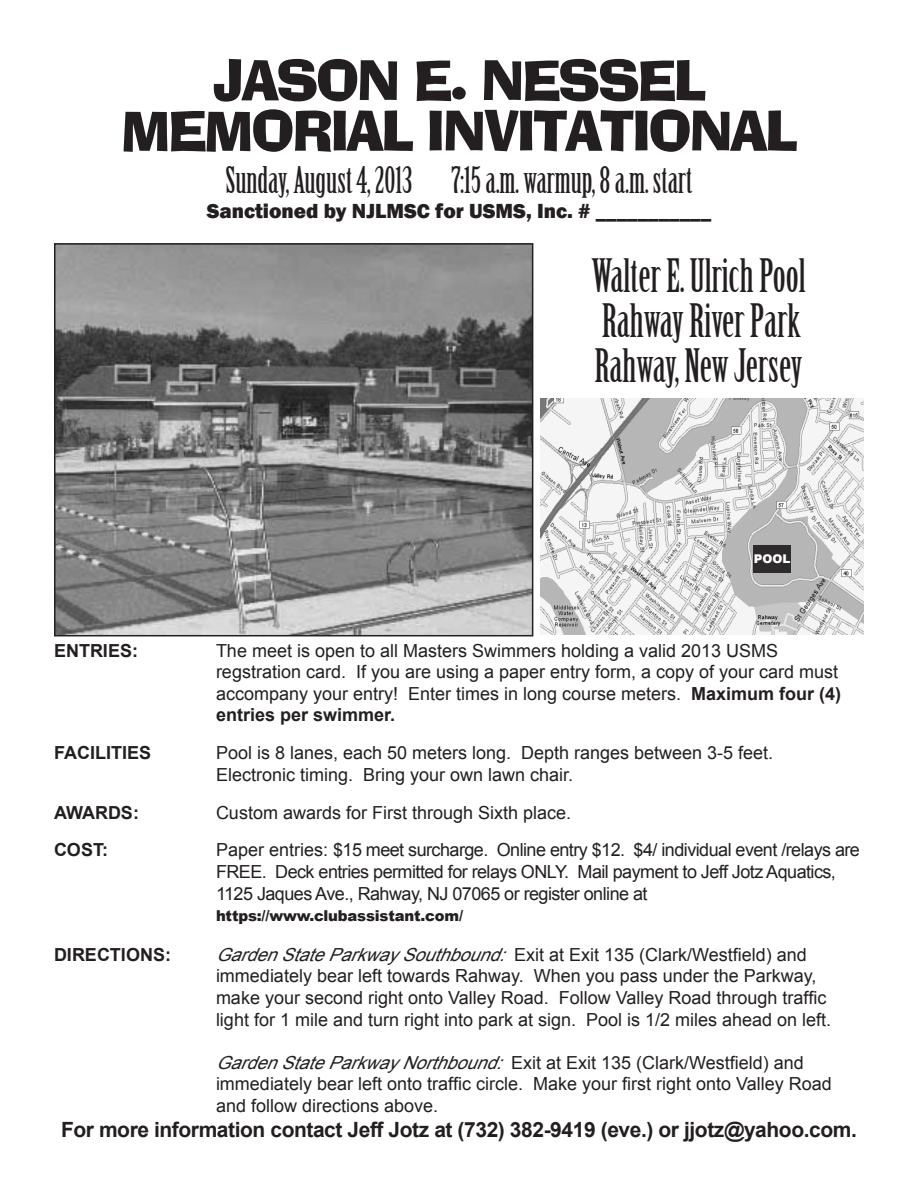
<style>
.page{position:relative;width:918px;height:1188px;background:#fff}
.page>*{position:absolute;margin:0;border:0;box-sizing:border-box;transform-origin:0 0}
.t1{font:54px "Alor Normal";letter-spacing:-.05em;color:#231f20}
.t2{font:45px "Birch Std";color:#231f20}
.t3{font:36px "Birch Std";color:#231f20}
.t4{font:700 21px "Arial";letter-spacing:-.02em;color:#231f20}
.t5{font:800 21px "Franklin Gothic";color:#231f20}
.t6{font:18px "Arial";color:#231f20}
.t7{font:18px "Arial";letter-spacing:-.03em;color:#231f20}
.t8{font:700 18px "Arial";color:#231f20}
.t9{font:900 15px "Arial";letter-spacing:-.01em;color:#231f20}
.t10{font:900 12px "Arial";color:#fff}
.s1{font-weight:700}
.s2{font-style:italic}
</style>
<div class="page">
<img style="left:57px;top:246px;width:473px;height:387px">
<div style="left:54px;top:243px;width:479px;height:393px;border:2px solid #231f20"></div>
<img style="left:540px;top:398px;width:324px;height:236px">
<div style="left:753px;top:545px;width:38px;height:27px;background:#2e2b2c"></div>
<p class="t1" style="left:212px;top:33px;width:495px">JASON E. NESSEL</p>
<p class="t1" style="left:121px;top:83px;width:678px">MEMORIAL INVITATIONAL</p>
<p class="t3" style="left:225px;top:160px;width:469px">Sunday, August 4, 2013 7:15 a.m. warmup, 8 a.m. start</p>
<p class="t5" style="left:207px;top:198px;width:506px">Sanctioned by NJLMSC for USMS, Inc. # ___________</p>
<p class="t2" style="left:591px;top:250px;width:216px">Walter E. Ulrich Pool</p>
<p class="t2" style="left:602px;top:295px;width:201px">Rahway River Park</p>
<p class="t2" style="left:595px;top:340px;width:210px">Rahway, New Jersey</p>
<p class="t10" style="left:754px;top:550px;width:38px">POOL</p>
<p class="t8" style="left:54px;top:638px;width:86px">ENTRIES:</p>
<p class="t6" style="left:216px;top:638px;width:564px">The meet is open to all Masters Swimmers holding a valid 2013 USMS</p>
<p class="t6" style="left:216px;top:660px;width:624px">regstration card. If you are using a paper entry form, a copy of your card must</p>
<p class="t6" style="left:216px;top:682px;width:627px">accompany your entry! Enter times in long course meters. <span class="s1">Maximum four (4)</span></p>
<p class="t8" style="left:216px;top:703px;width:181px">entries per swimmer.</p>
<p class="t8" style="left:54px;top:741px;width:99px">FACILITIES</p>
<p class="t6" style="left:216px;top:741px;width:559px">Pool is 8 lanes, each 50 meters long. Depth ranges between 3-5 feet.</p>
<p class="t6" style="left:216px;top:763px;width:359px">Electronic timing. Bring your own lawn chair.</p>
<p class="t8" style="left:54px;top:800px;width:86px">AWARDS:</p>
<p class="t6" style="left:216px;top:800px;width:357px">Custom awards for First through Sixth place.</p>
<p class="t8" style="left:54px;top:838px;width:55px">COST:</p>
<p class="t7" style="left:216px;top:838px;width:646px">Paper entries: $15 meet surcharge. Online entry $12. $4/ individual event /relays are</p>
<p class="t7" style="left:216px;top:860px;width:621px">FREE. Deck entries permitted for relays ONLY. Mail payment to Jeff Jotz Aquatics,</p>
<p class="t7" style="left:216px;top:881px;width:433px">1125 Jaques Ave., Rahway, NJ 07065 or register online at</p>
<p class="t9" style="left:216px;top:905px;width:249px">https://www.clubassistant.com/</p>
<p class="t8" style="left:54px;top:942px;width:118px">DIRECTIONS:</p>
<p class="t6" style="left:216px;top:943px;width:592px"><span class="s2">GardenStateParkwaySouthbound:</span>Exit at Exit 135 (Clark/Westfield) and</p>
<p class="t6" style="left:216px;top:964px;width:602px">immediately bear left towards Rahway. When you pass under the Parkway,</p>
<p class="t6" style="left:216px;top:986px;width:612px">make your second right onto Valley Road. Follow Valley Road through traffic</p>
<p class="t6" style="left:216px;top:1007px;width:617px">light for 1 mile and turn right into park at sign. Pool is 1/2 miles ahead on left.</p>
<p class="t6" style="left:216px;top:1051px;width:589px"><span class="s2">GardenStateParkwayNorthbound:</span>Exit at Exit 135 (Clark/Westfield) and</p>
<p class="t6" style="left:216px;top:1072px;width:617px">immediately bear left onto traffic circle. Make your first right onto Valley Road</p>
<p class="t6" style="left:216px;top:1094px;width:224px">and follow directions above.</p>
<p class="t4" style="left:61px;top:1116px;width:797px">For more information contact Jeff Jotz at (732) 382-9419 (eve.) or jjotz@yahoo.com.</p>
</div>
